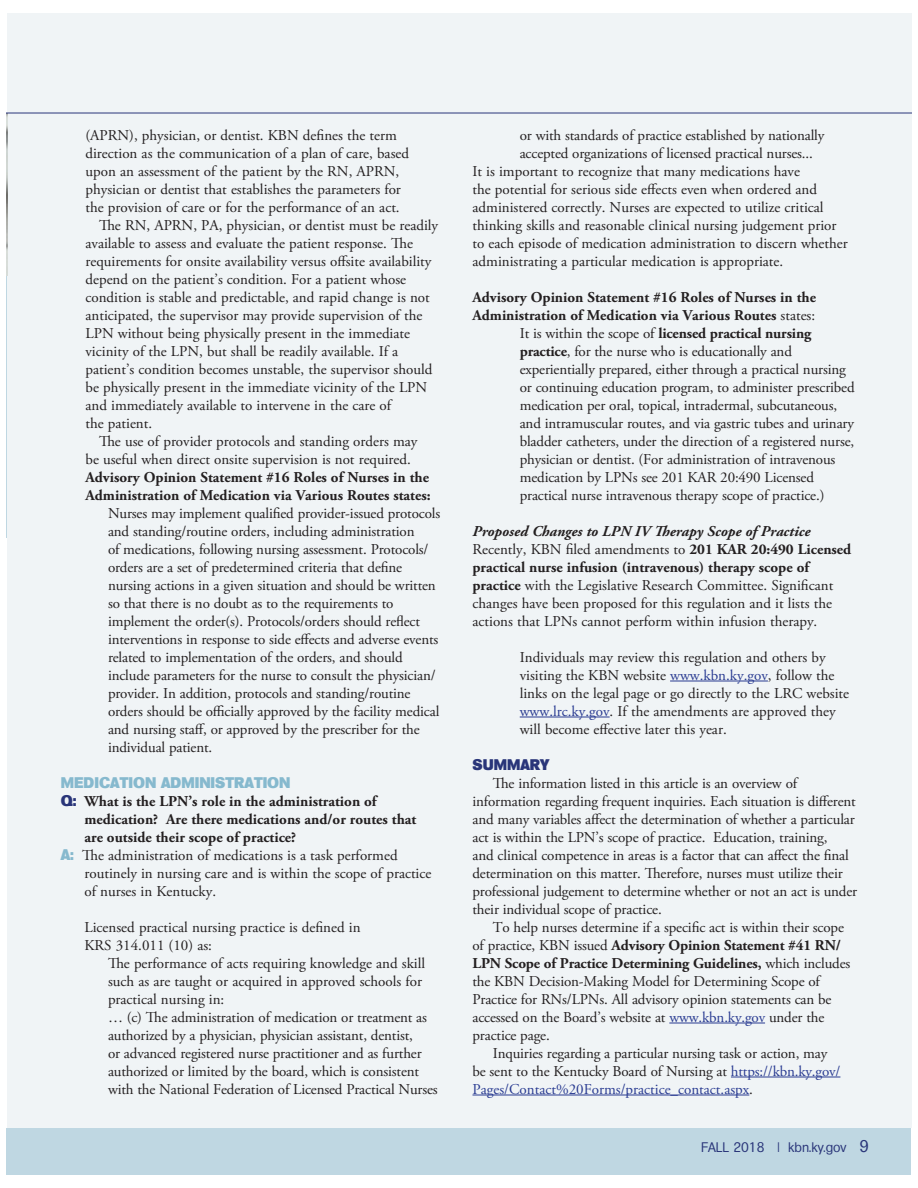
<style>
.page{position:relative;width:918px;height:1188px;background:#fff}
.page>*{position:absolute;margin:0;border:0;box-sizing:border-box;transform-origin:0 0}
.t1{font:15px/18px "Adobe Garamond Pro";letter-spacing:-.01em;color:#231f20}
.t2{font:700 15px/18px "Adobe Garamond Pro";color:#231f20}
.t3{font:15px "Adobe Garamond Pro";color:#2a3c92}
.t4{font:800 15px "Formula";color:#86b9ce}
.t5{font:800 15px "Formula";color:#293579}
.t6{font:13.5px "Formula";color:#293579}
.s1{font-family:"Formula";font-weight:800;color:#293579}
.s2{font-family:"Formula";font-weight:800;color:#86b9ce}
.s3{font-weight:400}
.s4{font-weight:700}
.s5{font-weight:700;font-style:italic}
.s6{color:#2a3c92}
.s7{color:#231f20}
.s8{font-size:16.5px}
</style>
<div class="page">
<div style="left:7px;top:14px;width:904px;height:1114px;background:#f0f4f6"></div>
<hr style="left:7px;top:264px;width:1px;height:274px;background:#bfd7e2">
<div style="left:7px;top:1128px;width:904px;height:47px;background:#bfd7e2"></div>
<img style="left:7px;top:114px;width:1px;height:161px">
<hr style="left:7px;top:113px;width:904px;height:1px;background:#293579">
<hr style="left:670px;top:681px;width:98px;height:1px;background:#2a3c92">
<hr style="left:520px;top:717px;width:90px;height:1px;background:#2a3c92">
<hr style="left:669px;top:1023px;width:96px;height:1px;background:#2a3c92">
<hr style="left:731px;top:1077px;width:109px;height:1px;background:#2a3c92">
<hr style="left:473px;top:1095px;width:276px;height:1px;background:#2a3c92">
<p class="t1" style="left:86px;top:127px;width:313px">(APRN), physician, or dentist. KBN defines the term</p>
<p class="t1" style="left:86px;top:145px;width:325px">direction as the communication of a plan of care, based</p>
<p class="t1" style="left:86px;top:163px;width:315px">upon an assessment of the patient by the RN, APRN,</p>
<p class="t1" style="left:86px;top:181px;width:317px">physician or dentist that establishes the parameters for</p>
<p class="t1" style="left:86px;top:199px;width:316px">the provision of care or for the performance of an act.</p>
<p class="t1" style="left:99px;top:217px;width:341px">The RN, APRN, PA, physician, or dentist must be readily</p>
<p class="t1" style="left:86px;top:235px;width:329px">available to assess and evaluate the patient response. The</p>
<p class="t1" style="left:86px;top:253px;width:347px">requirements for onsite availability versus offsite availability</p>
<p class="t1" style="left:86px;top:271px;width:322px">depend on the patient’s condition. For a patient whose</p>
<p class="t1" style="left:86px;top:289px;width:346px">condition is stable and predictable, and rapid change is not</p>
<p class="t1" style="left:86px;top:307px;width:338px">anticipated, the supervisor may provide supervision of the</p>
<p class="t1" style="left:86px;top:325px;width:326px">LPN without being physically present in the immediate</p>
<p class="t1" style="left:86px;top:343px;width:314px">vicinity of the LPN, but shall be readily available. If a</p>
<p class="t1" style="left:86px;top:361px;width:348px">patient’s condition becomes unstable, the supervisor should</p>
<p class="t1" style="left:86px;top:379px;width:343px">be physically present in the immediate vicinity of the LPN</p>
<p class="t1" style="left:86px;top:397px;width:307px">and immediately available to intervene in the care of</p>
<p class="t1" style="left:86px;top:415px;width:68px">the patient.</p>
<p class="t1" style="left:99px;top:433px;width:320px">The use of provider protocols and standing orders may</p>
<p class="t1" style="left:86px;top:451px;width:327px">be useful when direct onsite supervision is not required.</p>
<p class="t2" style="left:86px;top:469px;width:347px">Advisory Opinion Statement #16 Roles of Nurses in the<br>Administration of Medication via Various Routes states:</p>
<p class="t1" style="left:108px;top:505px;width:334px">Nurses may implement qualified provider-issued protocols and standing/routine orders, including administration<br>of medications, following nursing assessment. Protocols/ orders are a set of predetermined criteria that define nursing actions in a given situation and should be written so that there is no doubt as to the requirements to implement the order(s). Protocols/orders should reflect interventions in response to side effects and adverse events related to implementation of the orders, and should include parameters for the nurse to consult the physician/ provider. In addition, protocols and standing/routine orders should be officially approved by the facility medical and nursing staff, or approved by the prescriber for the individual patient.</p>
<p class="t4" style="left:61px;top:777px;width:231px">MEDICATION ADMINISTRATION</p>
<p class="t2" style="left:61px;top:793px;width:317px"><span class="s1">Q:</span> What is the LPN’s role in the administration of</p>
<p class="t2" style="left:85px;top:811px;width:333px">medication? Are there medications and/or routes that</p>
<p class="t2" style="left:85px;top:829px;width:213px">are outside their scope of practice?</p>
<p class="t1" style="left:61px;top:847px;width:338px"><span class="s2">A:</span> The administration of medications is a task performed</p>
<p class="t1" style="left:85px;top:865px;width:348px">routinely in nursing care and is within the scope of practice</p>
<p class="t1" style="left:85px;top:883px;width:133px">of nurses in Kentucky.</p>
<p class="t1" style="left:85px;top:919px;width:278px">Licensed practical nursing practice is defined in<br>KRS 314.011 (10) as:</p>
<p class="t1" style="left:108px;top:955px;width:331px">The performance of acts requiring knowledge and skill such as are taught or acquired in approved schools for practical nursing in:<br>… (c) The administration of medication or treatment as authorized by a physician, physician assistant, dentist,<br>or advanced registered nurse practitioner and as further authorized or limited by the board, which is consistent with the National Federation of Licensed Practical Nurses</p>
<p class="t1" style="left:520px;top:127px;width:306px">or with standards of practice established by nationally</p>
<p class="t1" style="left:520px;top:145px;width:295px">accepted organizations of licensed practical nurses...</p>
<p class="t1" style="left:473px;top:163px;width:329px">It is important to recognize that many medications have</p>
<p class="t1" style="left:473px;top:181px;width:346px">the potential for serious side effects even when ordered and</p>
<p class="t1" style="left:473px;top:199px;width:353px">administered correctly. Nurses are expected to utilize critical</p>
<p class="t1" style="left:473px;top:217px;width:366px">thinking skills and reasonable clinical nursing judgement prior</p>
<p class="t1" style="left:473px;top:235px;width:377px">to each episode of medication administration to discern whether</p>
<p class="t1" style="left:473px;top:253px;width:312px">administrating a particular medication is appropriate.</p>
<p class="t2" style="left:473px;top:289px;width:345px">Advisory Opinion Statement #16 Roles of Nurses in the</p>
<p class="t2" style="left:473px;top:307px;width:344px">Administration of Medication via Various Routes <span class="s3">states:</span></p>
<p class="t2" style="left:520px;top:325px;width:293px"><span class="s3">It is within the scope of</span> licensed practical nursing</p>
<p class="t1" style="left:520px;top:343px;width:274px"><span class="s4">practice</span>, for the nurse who is educationally and</p>
<p class="t1" style="left:520px;top:361px;width:328px">experientially prepared, either through a practical nursing</p>
<p class="t1" style="left:520px;top:379px;width:336px">or continuing education program, to administer prescribed</p>
<p class="t1" style="left:520px;top:397px;width:319px">medication per oral, topical, intradermal, subcutaneous,</p>
<p class="t1" style="left:520px;top:415px;width:336px">and intramuscular routes, and via gastric tubes and urinary</p>
<p class="t1" style="left:520px;top:433px;width:336px">bladder catheters, under the direction of a registered nurse,</p>
<p class="t1" style="left:520px;top:451px;width:317px">physician or dentist. (For administration of intravenous</p>
<p class="t1" style="left:520px;top:469px;width:296px">medication by LPNs see 201 KAR 20:490 Licensed</p>
<p class="t1" style="left:520px;top:487px;width:306px">practical nurse intravenous therapy scope of practice.)</p>
<p class="t1" style="left:473px;top:523px;width:380px"><span class="s5">Proposed Changes to LPN IV Therapy Scope of Practice </span>Recently, KBN filed amendments to <span class="s4">201 KAR 20:490 Licensed practical nurse infusion (intravenous) therapy scope of practice</span> with the Legislative Research Committee. Significant changes have been proposed for this regulation and it lists the actions that LPNs cannot perform within infusion therapy.</p>
<p class="t1" style="left:520px;top:649px;width:331px">Individuals may review this regulation and others by visiting the KBN website <span class="s6">www.kbn.ky.gov</span>, follow the links on the legal page or go directly to the LRC website <span class="s6">www.lrc.ky.gov</span>. If the amendments are approved they will become effective later this year.</p>
<p class="t5" style="left:473px;top:759px;width:78px">SUMMARY</p>
<p class="t1" style="left:473px;top:775px;width:386px;text-indent:20px">The information listed in this article is an overview of information regarding frequent inquiries. Each situation is different and many variables affect the determination of whether a particular act is within the LPN’s scope of practice. Education, training,<br>and clinical competence in areas is a factor that can affect the final determination on this matter. Therefore, nurses must utilize their professional judgement to determine whether or not an act is under their individual scope of practice.</p>
<p class="t1" style="left:493px;top:919px;width:353px">To help nurses determine if a specific act is within their scope</p>
<p class="t2" style="left:473px;top:937px;width:370px"><span class="s3">of practice, KBN issued</span> Advisory Opinion Statement #41 RN/</p>
<p class="t2" style="left:473px;top:955px;width:379px">LPN Scope of Practice Determining Guidelines, <span class="s3">which includes</span></p>
<p class="t1" style="left:473px;top:973px;width:349px">the KBN Decision-Making Model for Determining Scope of</p>
<p class="t1" style="left:473px;top:991px;width:360px">Practice for RNs/LPNs. All advisory opinion statements can be</p>
<p class="t1" style="left:473px;top:1009px;width:353px">accessed on the Board’s website at <span class="s6">www.kbn.ky.gov</span> under the</p>
<p class="t1" style="left:473px;top:1027px;width:79px">practice page.</p>
<p class="t1" style="left:493px;top:1045px;width:336px">Inquiries regarding a particular nursing task or action, may</p>
<p class="t1" style="left:473px;top:1063px;width:369px">be sent to the Kentucky Board of Nursing at <span class="s6">https://kbn.ky.gov/</span></p>
<p class="t3" style="left:473px;top:1083px;width:282px">Pages/Contact%20Forms/practice_contact.aspx<span class="s7">.</span></p>
<p class="t6" style="left:701px;top:1142px;width:169px">FALL 2018 | kbn.ky.gov <span class="s8">9</span></p>
</div>
